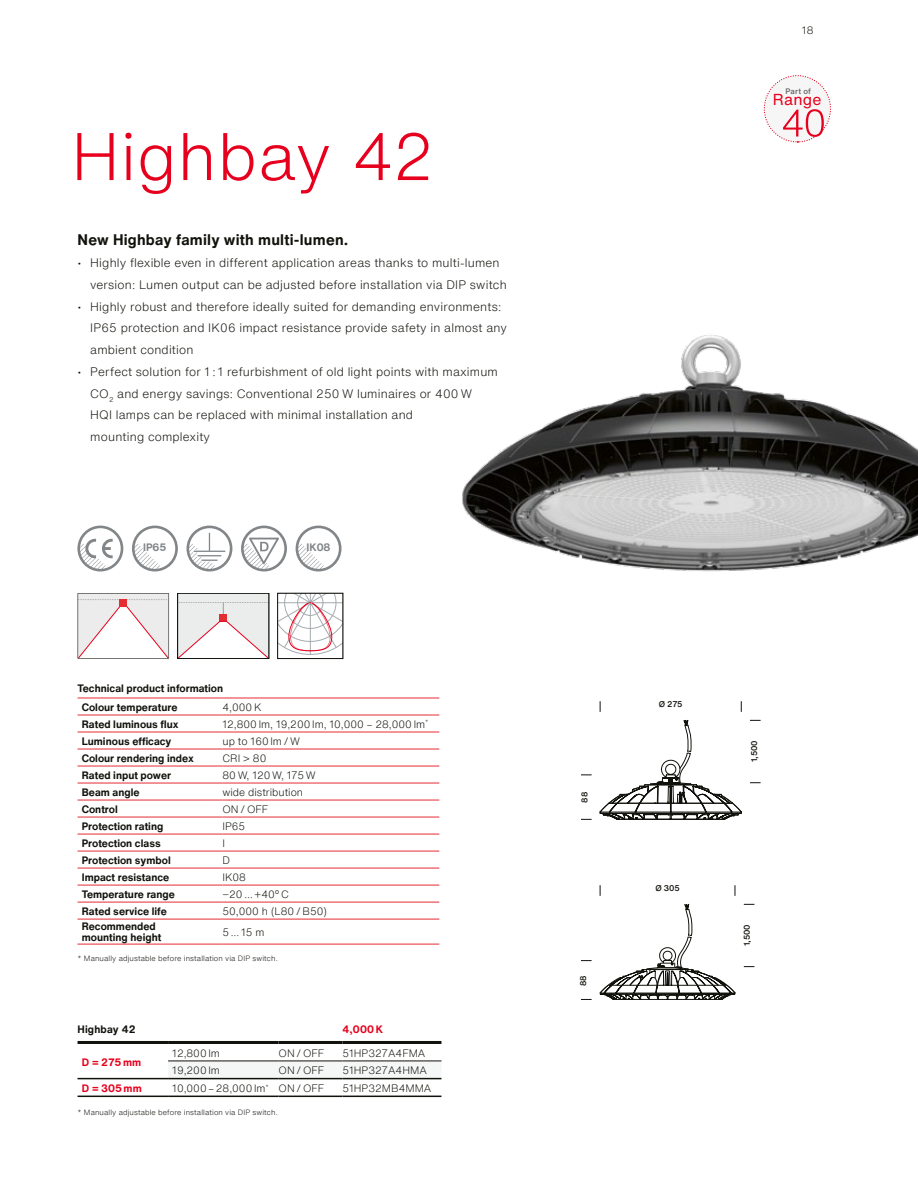
<style>
.page{position:relative;width:918px;height:1188px;background:#fff}
.page>*{position:absolute;margin:0;border:0;box-sizing:border-box;transform-origin:0 0}
.t1{font:300 66px "Helvetica Now Text";letter-spacing:.015em;color:#e7001d}
.t2{font:15.6px "Helvetica Now Text";letter-spacing:.015em;color:#e7001d}
.t3{font:700 15px "Helvetica Now Text";letter-spacing:.015em;color:#12120d}
.t4{font:300 12px/21.8px "Helvetica Now Text";letter-spacing:.015em;color:#12120d}
.t5{font:700 10.5px/18.9px "Helvetica Now Text";color:#12120d}
.t6{font:300 10.5px "Helvetica Now Text";color:#12120d}
.t7{font:700 10.5px "Helvetica Now Text";color:#e7001d}
.t8{font:700 10.5px "Helvetica Now Text";color:#828688}
.t9{font:500 8.25px "Helvetica Now Text";letter-spacing:-.01em;color:#12120d}
.t10{font:500 7.8px "Helvetica Now Text";letter-spacing:.015em;color:#626362}
.t11{font:300 7.5px "Helvetica Now Text";letter-spacing:.015em;color:#12120d}
.s1{color:#000}
</style>
<div class="page">
<svg style="left:77px;top:526px;width:46px;height:45px"></svg>
<svg style="left:132px;top:526px;width:46px;height:45px"></svg>
<svg style="left:296px;top:526px;width:46px;height:45px"></svg>
<svg style="left:78px;top:593px;width:91px;height:66px"></svg>
<img style="left:462px;top:335px;width:456px;height:237px">
<svg style="left:187px;top:526px;width:45px;height:45px"></svg>
<svg style="left:241px;top:526px;width:46px;height:45px"></svg>
<svg style="left:177px;top:593px;width:92px;height:66px"></svg>
<svg style="left:279px;top:595px;width:62px;height:60px"></svg>
<div style="left:277px;top:593px;width:66px;height:66px;border:1px solid #12120d"></div>
<hr style="left:78px;top:698px;width:144px;height:1px;background:#e52c33">
<hr style="left:222px;top:698px;width:217px;height:1px;background:#e52c33">
<hr style="left:78px;top:715px;width:144px;height:1px;background:#e52c33">
<hr style="left:222px;top:715px;width:217px;height:1px;background:#e52c33">
<hr style="left:78px;top:732px;width:144px;height:1px;background:#e52c33">
<hr style="left:222px;top:732px;width:217px;height:1px;background:#e52c33">
<hr style="left:78px;top:749px;width:144px;height:1px;background:#e52c33">
<hr style="left:222px;top:749px;width:217px;height:1px;background:#e52c33">
<hr style="left:78px;top:766px;width:144px;height:1px;background:#e52c33">
<hr style="left:78px;top:783px;width:144px;height:1px;background:#e52c33">
<hr style="left:222px;top:766px;width:217px;height:1px;background:#e52c33">
<hr style="left:222px;top:783px;width:217px;height:1px;background:#e52c33">
<hr style="left:78px;top:800px;width:144px;height:1px;background:#e52c33">
<hr style="left:78px;top:817px;width:144px;height:1px;background:#e52c33">
<hr style="left:78px;top:834px;width:144px;height:1px;background:#e52c33">
<hr style="left:78px;top:851px;width:144px;height:1px;background:#e52c33">
<hr style="left:78px;top:868px;width:144px;height:1px;background:#e52c33">
<hr style="left:78px;top:885px;width:144px;height:1px;background:#e52c33">
<hr style="left:78px;top:902px;width:144px;height:1px;background:#e52c33">
<hr style="left:78px;top:919px;width:144px;height:1px;background:#e52c33">
<hr style="left:78px;top:944px;width:144px;height:1px;background:#e52c33">
<hr style="left:222px;top:800px;width:217px;height:1px;background:#e52c33">
<hr style="left:222px;top:817px;width:217px;height:1px;background:#e52c33">
<hr style="left:222px;top:834px;width:217px;height:1px;background:#e52c33">
<hr style="left:222px;top:851px;width:217px;height:1px;background:#e52c33">
<hr style="left:222px;top:868px;width:217px;height:1px;background:#e52c33">
<hr style="left:222px;top:885px;width:217px;height:1px;background:#e52c33">
<hr style="left:222px;top:902px;width:217px;height:1px;background:#e52c33">
<hr style="left:222px;top:919px;width:217px;height:1px;background:#e52c33">
<hr style="left:222px;top:944px;width:217px;height:1px;background:#e52c33">
<svg style="left:168px;top:1060px;width:273px;height:36px"></svg>
<hr style="left:168px;top:1061px;width:111px;height:1px;background:#12120d">
<hr style="left:279px;top:1061px;width:63px;height:1px;background:#12120d">
<hr style="left:342px;top:1061px;width:99px;height:1px;background:#12120d">
<hr style="left:78px;top:1041px;width:90px;height:3px;background:#12120d">
<hr style="left:168px;top:1041px;width:111px;height:3px;background:#12120d">
<hr style="left:279px;top:1041px;width:63px;height:3px;background:#12120d">
<hr style="left:342px;top:1041px;width:99px;height:3px;background:#12120d">
<hr style="left:78px;top:1096px;width:90px;height:1px;background:#12120d">
<hr style="left:168px;top:1096px;width:111px;height:1px;background:#12120d">
<hr style="left:279px;top:1096px;width:63px;height:1px;background:#12120d">
<hr style="left:342px;top:1096px;width:99px;height:1px;background:#12120d">
<hr style="left:78px;top:1078px;width:90px;height:1px;background:#12120d">
<hr style="left:168px;top:1078px;width:111px;height:1px;background:#12120d">
<hr style="left:279px;top:1078px;width:63px;height:1px;background:#12120d">
<hr style="left:342px;top:1078px;width:99px;height:1px;background:#12120d">
<svg style="left:600px;top:720px;width:142px;height:100px"></svg>
<svg style="left:599px;top:904px;width:137px;height:96px"></svg>
<div style="left:764px;top:76px;width:67px;height:66px;background:#f7f6f6;border-radius:50%"></div>
<div style="left:764px;top:75px;width:67px;height:67px;border:1px dashed #e40220;border-radius:33px"></div>
<svg style="left:783px;top:109px;width:41px;height:33px"></svg>
<h1 class="t1" style="left:71px;top:107px;width:365px">Highbay 42</h1>
<p class="t3" style="left:78px;top:229px;width:272px">New Highbay family with multi-lumen.</p>
<p class="t4" style="left:90px;top:251px;width:418px;text-indent:-13px">• Highly flexible even in different application areas thanks to multi-lumen version: Lumen output can be adjusted before installation via DIP switch</p>
<p class="t4" style="left:90px;top:295px;width:418px;text-indent:-13px">• Highly robust and therefore ideally suited for demanding environments:<br>IP65 protection and IK06 impact resistance provide safety in almost any ambient condition</p>
<p class="t4" style="left:90px;top:360px;width:409px;text-indent:-13px">• Perfect solution for 1 : 1 refurbishment of old light points with maximum CO<sub>2</sub> and energy savings: Conventional 250 W luminaires or 400 W<br>HQI lamps can be replaced with minimal installation and<br>mounting complexity</p>
<p class="t8" style="left:143px;top:540px;width:25px">IP65</p>
<p class="t8" style="left:307px;top:540px;width:26px">IK08</p>
<p class="t5" style="left:82px;top:678px;width:143px;text-indent:-4px">Technical product information<br>Colour temperature</p>
<p class="t6" style="left:222px;top:699px;width:40px">4,000 K</p>
<p class="t5" style="left:82px;top:714px;width:98px">Rated luminous flux</p>
<p class="t6" style="left:222px;top:716px;width:208px">12,800 lm, 19,200 lm, 10,000 – 28,000 lm<sup>*</sup></p>
<p class="t5" style="left:82px;top:731px;width:91px">Luminous efficacy</p>
<p class="t6" style="left:222px;top:733px;width:79px">up to 160 lm / W</p>
<p class="t5" style="left:82px;top:748px;width:114px">Colour rendering index</p>
<p class="t6" style="left:222px;top:750px;width:45px">CRI &gt; 80</p>
<p class="t5" style="left:82px;top:765px;width:91px">Rated input power</p>
<p class="t6" style="left:222px;top:767px;width:95px">80 W, 120 W, 175 W</p>
<p class="t5" style="left:82px;top:782px;width:59px">Beam angle</p>
<p class="t6" style="left:222px;top:784px;width:82px">wide distribution</p>
<p class="t5" style="left:82px;top:799px;width:38px">Control</p>
<p class="t6" style="left:222px;top:801px;width:47px">ON / OFF</p>
<p class="t5" style="left:82px;top:816px;width:83px">Protection rating</p>
<p class="t6" style="left:222px;top:818px;width:24px">IP65</p>
<p class="t5" style="left:82px;top:833px;width:80px">Protection class</p>
<p class="t6" style="left:222px;top:835px;width:4px">I</p>
<p class="t5" style="left:82px;top:850px;width:90px">Protection symbol</p>
<p class="t6" style="left:222px;top:852px;width:9px">D</p>
<p class="t5" style="left:82px;top:867px;width:89px">Impact resistance</p>
<p class="t6" style="left:222px;top:869px;width:25px">IK08</p>
<p class="t5" style="left:82px;top:884px;width:95px">Temperature range</p>
<p class="t6" style="left:222px;top:886px;width:68px">−20 … +40° C</p>
<p class="t5" style="left:82px;top:901px;width:87px">Rated service life</p>
<p class="t6" style="left:222px;top:903px;width:106px">50,000 h (L80 / B50)</p>
<p class="t5" style="left:82px;top:921px;width:81px;line-height:10.5px">Recommended mounting height</p>
<p class="t6" style="left:222px;top:924px;width:44px">5 … 15 m</p>
<p class="t11" style="left:78px;top:953px;width:202px">* Manually adjustable before installation via DIP switch.</p>
<p class="t5" style="left:78px;top:1020px;width:60px">Highbay 42</p>
<p class="t7" style="left:342px;top:1022px;width:42px">4,000 K</p>
<p class="t7" style="left:82px;top:1054px;width:61px">D = 275 mm</p>
<p class="t6" style="left:172px;top:1045px;width:49px">12,800 lm</p>
<p class="t6" style="left:279px;top:1045px;width:47px">ON / OFF</p>
<p class="t6" style="left:342px;top:1045px;width:85px">51HP327A4FMA</p>
<p class="t6" style="left:172px;top:1063px;width:49px">19,200 lm</p>
<p class="t6" style="left:279px;top:1063px;width:47px">ON / OFF</p>
<p class="t6" style="left:342px;top:1063px;width:86px">51HP327A4HMA</p>
<p class="t7" style="left:82px;top:1080px;width:62px">D = 305 mm</p>
<p class="t6" style="left:172px;top:1080px;width:154px">10,000 – 28,000 lm<sup>*</sup> ON / OFF</p>
<p class="t6" style="left:342px;top:1080px;width:91px">51HP32MB4MMA</p>
<p class="t11" style="left:78px;top:1107px;width:202px">* Manually adjustable before installation via DIP switch.</p>
<p class="t6" style="left:802px;top:23px;width:13px">18</p>
<p class="t10" style="left:785px;top:85px;width:27px">Part of</p>
<h2 class="t2" style="left:773px;top:88px;width:50px">Range</h2>
<p class="t9" style="left:578px;top:803px;width:12px;rotate:-90deg">88</p>
<p class="t9" style="left:577px;top:986px;width:12px;rotate:-90deg">88</p>
<p class="t9" style="left:659px;top:698px;width:25px">Ø 275</p>
<p class="t9" style="left:655px;top:882px;width:26px">Ø 305</p>
<p class="t9" style="left:748px;top:762px;width:24px;rotate:-90deg">1<span class="s1">,</span>500</p>
<p class="t9" style="left:741px;top:946px;width:24px;rotate:-90deg">1<span class="s1">,</span>500</p>
</div>
